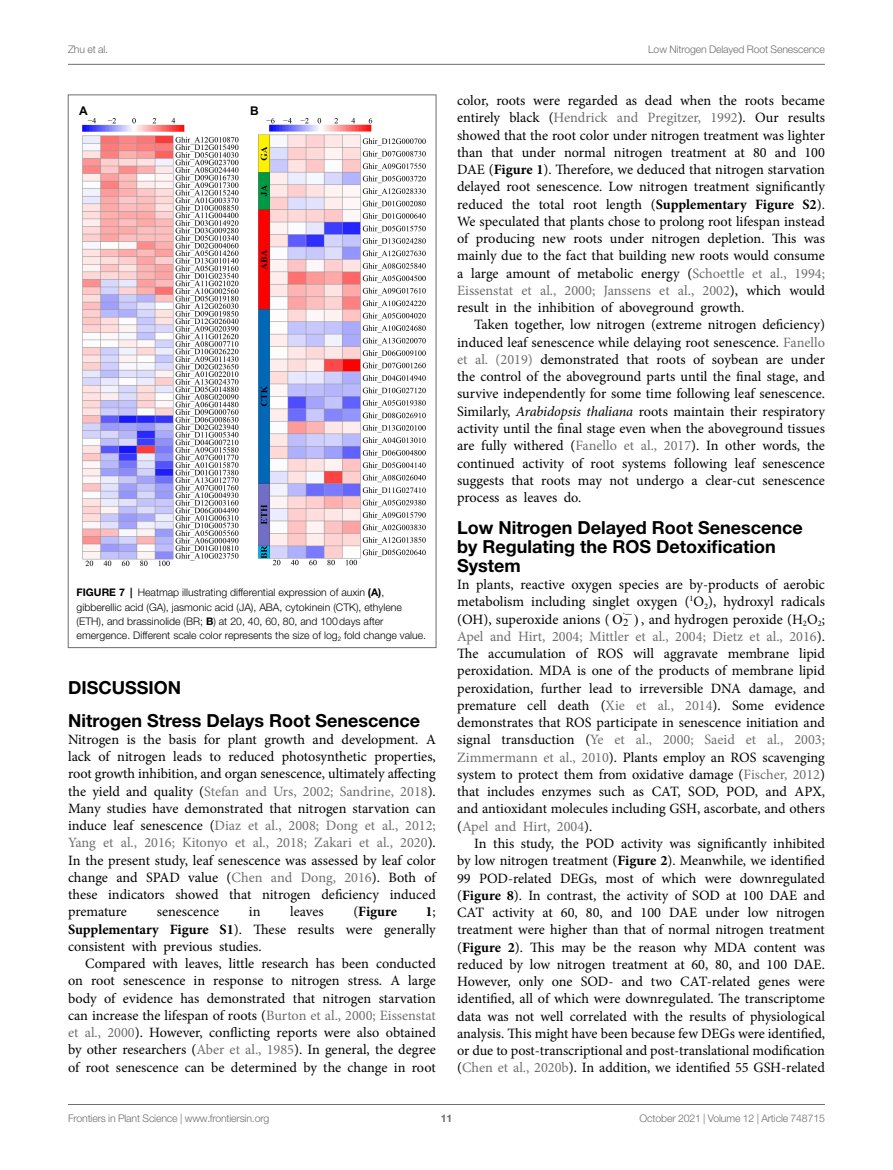
<style>
.page{position:relative;width:893px;height:1170px;background:#fff}
.page>*{position:absolute;margin:0;border:0;box-sizing:border-box;transform-origin:0 0}
.HEAD_2{font:700 18px/18.8px "Helvetica Neue LT Std";color:#000}
.HEAD_2_after_HEAD_1{font:700 18px "Helvetica Neue LT Std";color:#000}
.HEAD_1{font:700 18px "Helvetica Neue LT Std";color:#000}
.TEXT{font:14.25px/17.2px "Minion Pro";color:#000;text-align:justify}
.TEXT_FLUSH{font:14.25px/17.2px "Minion Pro";color:#000;text-align:justify}
.TEXT_FLUSH-2{font:700 14.25px "Minion Pro";color:#000}
.t1{font:700 12px "Arial";color:#000}
.spi-math-img{font:10.8px "Times New Roman";color:#000}
.FIG_LEG{font:300 10.5px/14.2px "Helvetica Neue LT Std";color:#000}
.t2{font:300 10.5px "Helvetica Neue LT Std";letter-spacing:-.015em;color:#6d6e71}
.t3{font:700 10.5px "Helvetica Neue LT Std";color:#6d6e71}
.s1{font-weight:700}
.s2{color:#6d6e71}
.s3{font-weight:400}
.s4{font-style:italic}
.s5{font-family:"Times New Roman"}
.s6{font-size:14.25px}
</style>
<div class="page">
<hr style="left:68px;top:64px;width:757px;height:1px;background:#6d6e71">
<hr style="left:68px;top:1104px;width:757px;height:1px;background:#6d6e71">
<img style="left:82px;top:118px;width:344px;height:449px">
<p class="t2" style="left:68px;top:42px;width:42px">Zhu et al.</p>
<p class="t2" style="left:648px;top:42px;width:178px">Low Nitrogen Delayed Root Senescence</p>
<p class="t1" style="left:79px;top:102px;width:10px">A</p>
<p class="t1" style="left:250px;top:102px;width:10px">B</p>
<p class="FIG_LEG" style="left:77px;top:585px;width:351px"><span class="s1">FIGURE 7 |</span> Heatmap illustrating differential expression of auxin <span class="s1">(A)</span>, gibberellic acid (GA), jasmonic acid (JA), ABA, cytokinein (CTK), ethylene (ETH), and brassinolide (BR; <span class="s1">B</span>) at 20, 40, 60, 80, and 100days after emergence. Different scale color represents the size of log<sub>2</sub> fold change value.</p>
<p class="HEAD_1" style="left:68px;top:676px;width:115px">DISCUSSION</p>
<p class="HEAD_2_after_HEAD_1" style="left:68px;top:709px;width:354px">Nitrogen Stress Delays Root Senescence</p>
<p class="TEXT_FLUSH" style="left:68px;top:730px;width:369px">Nitrogen is the basis for plant growth and development. A lack of nitrogen leads to reduced photosynthetic properties, root growth inhibition, and organ senescence, ultimately affecting the yield and quality (<span class="s2">Stefan and Urs, 2002; Sandrine, 2018</span>).<br>Many studies have demonstrated that nitrogen starvation can induce leaf senescence (<span class="s2">Diaz et al., 2008; Dong et al., 2012; Yang et al., 2016; Kitonyo et al., 2018; Zakari et al., 2020</span>).<br>In the present study, leaf senescence was assessed by leaf color change and SPAD value (<span class="s2">Chen and Dong, 2016</span>). Both of these indicators showed that nitrogen deficiency induced premature</p>
<p class="TEXT_FLUSH" style="left:157px;top:903px;width:64px">senescence</p>
<p class="TEXT_FLUSH" style="left:249px;top:903px;width:13px">in</p>
<p class="TEXT_FLUSH" style="left:290px;top:903px;width:35px">leaves</p>
<p class="TEXT_FLUSH-2" style="left:353px;top:903px;width:45px"><span class="s3">(</span>Figure</p>
<p class="TEXT_FLUSH" style="left:68px;top:903px;width:369px;text-indent:357px"><span class="s1">1</span>; <span class="s1">Supplementary Figure S1</span>). These results were generally consistent with previous studies.</p>
<p class="TEXT" style="left:68px;top:954px;width:369px;text-indent:17px">Compared with leaves, little research has been conducted on root senescence in response to nitrogen stress. A large body of evidence has demonstrated that nitrogen starvation can increase the lifespan of roots (<span class="s2">Burton et al., 2000; Eissenstat et al., 2000</span>). However, conflicting reports were also obtained by other researchers (<span class="s2">Aber et al., 1985</span>). In general, the degree of root senescence can be determined by the change in root</p>
<p class="TEXT" style="left:457px;top:92px;width:369px">color, roots were regarded as dead when the roots became entirely black (<span class="s2">Hendrick and Pregitzer, 1992</span>). Our results showed that the root color under nitrogen treatment was lighter than that under normal nitrogen treatment at 80 and 100<br>DAE (<span class="s1">Figure 1</span>). Therefore, we deduced that nitrogen starvation delayed root senescence. Low nitrogen treatment significantly reduced the total root length (<span class="s1">Supplementary Figure S2</span>).<br>We speculated that plants chose to prolong root lifespan instead of producing new roots under nitrogen depletion. This was mainly due to the fact that building new roots would consume a large amount of metabolic energy (<span class="s2">Schoettle et al., 1994; Eissenstat et al., 2000; Janssens et al., 2002</span>), which would result in the inhibition of aboveground growth.</p>
<p class="TEXT" style="left:457px;top:316px;width:369px;text-indent:17px">Taken together, low nitrogen (extreme nitrogen deficiency) induced leaf senescence while delaying root senescence. <span class="s2">Fanello et al. (2019)</span> demonstrated that roots of soybean are under the control of the aboveground parts until the final stage, and survive independently for some time following leaf senescence.<br>Similarly, <span class="s4">Arabidopsis thaliana</span> roots maintain their respiratory activity until the final stage even when the aboveground tissues are fully withered (<span class="s2">Fanello et al., 2017</span>). In other words, the continued activity of root systems following leaf senescence suggests that roots may not undergo a clear-cut senescence process as leaves do.</p>
<p class="HEAD_2" style="left:457px;top:518px;width:347px">Low Nitrogen Delayed Root Senescence by Regulating the ROS Detoxification<br>System</p>
<p class="TEXT_FLUSH" style="left:457px;top:576px;width:369px">In plants, reactive oxygen species are by-products of aerobic metabolism including singlet oxygen (<sup>1</sup>O<sub>2</sub>), hydroxyl radicals (OH), superoxide anions ( <span class="s5">O</span><sub>2</sub></p>
<p class="spi-math-img" style="left:622px;top:609px;width:18px">· <span class="s6">)</span></p>
<p class="TEXT_FLUSH" style="left:457px;top:610px;width:369px;text-indent:184px">, and hydrogen peroxide (H<sub>2</sub>O<sub>2</sub>; <span class="s2">Apel and Hirt, 2004; Mittler et al., 2004; Dietz et al., 2016</span>).<br>The accumulation of ROS will aggravate membrane lipid peroxidation. MDA is one of the products of membrane lipid peroxidation, further lead to irreversible DNA damage, and premature cell death (<span class="s2">Xie et al., 2014</span>). Some evidence demonstrates that ROS participate in senescence initiation and signal transduction (<span class="s2">Ye et al., 2000; Saeid et al., 2003; Zimmermann et al., 2010</span>). Plants employ an ROS scavenging system to protect them from oxidative damage (<span class="s2">Fischer, 2012</span>) that includes enzymes such as CAT, SOD, POD, and APX, and antioxidant molecules including GSH, ascorbate, and others (<span class="s2">Apel and Hirt, 2004</span>).</p>
<p class="TEXT" style="left:457px;top:834px;width:369px;text-indent:17px">In this study, the POD activity was significantly inhibited by low nitrogen treatment (<span class="s1">Figure 2</span>). Meanwhile, we identified 99 POD-related DEGs, most of which were downregulated (<span class="s1">Figure 8</span>). In contrast, the activity of SOD at 100 DAE and CAT activity at 60, 80, and 100 DAE under low nitrogen treatment were higher than that of normal nitrogen treatment (<span class="s1">Figure 2</span>). This may be the reason why MDA content was reduced by low nitrogen treatment at 60, 80, and 100 DAE.<br>However, only one SOD- and two CAT-related genes were identified, all of which were downregulated. The transcriptome data was not well correlated with the results of physiological analysis. This might have been because few DEGs were identified, or due to post-transcriptional and post-translational modification (<span class="s2">Chen et al., 2020b</span>). In addition, we identified 55 GSH-related</p>
<p class="t2" style="left:68px;top:1111px;width:203px">Frontiers in Plant Science | www.frontiersin.org</p>
<p class="t3" style="left:441px;top:1111px;width:13px">11</p>
<p class="t2" style="left:640px;top:1111px;width:187px">October 2021 | Volume 12 | Article 748715</p>
</div>
